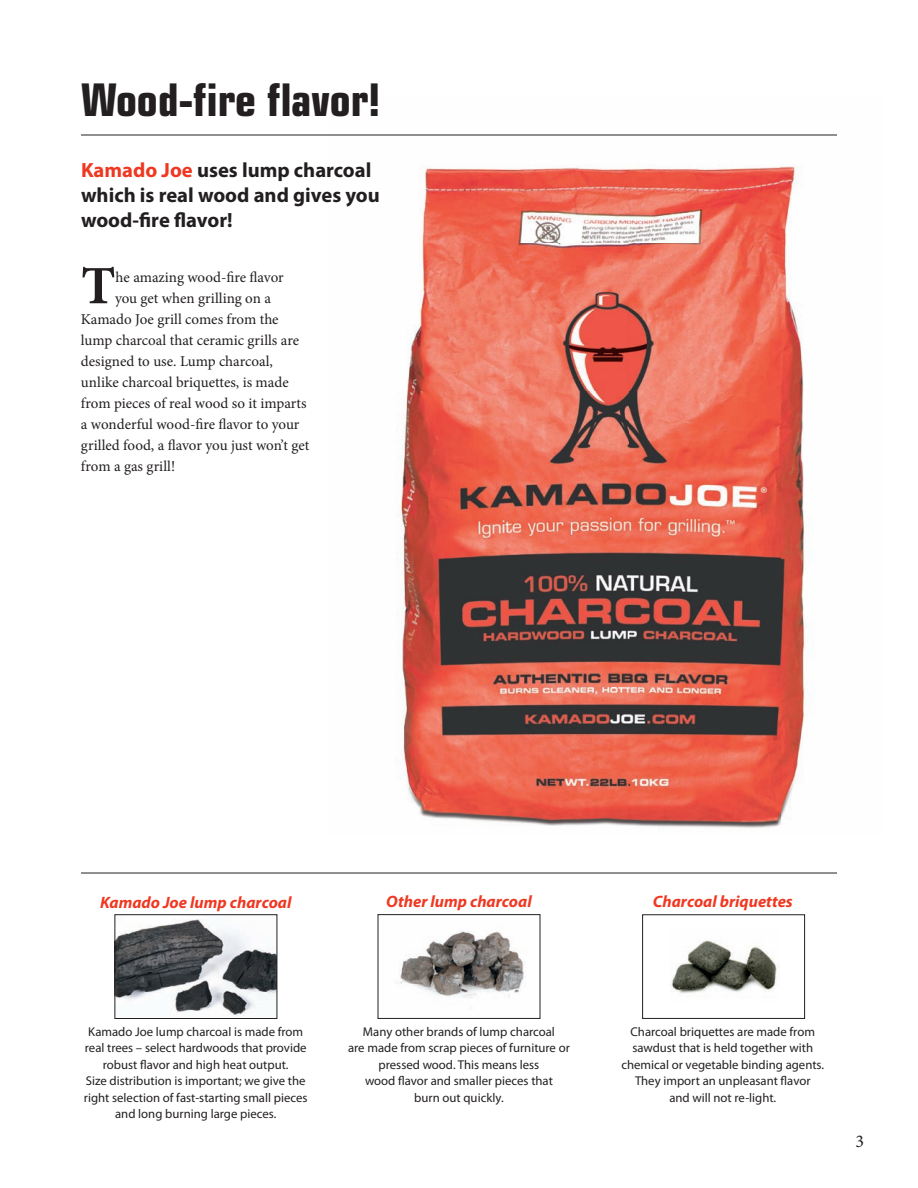
<style>
.page{position:relative;width:918px;height:1188px;background:#fff}
.page>*{position:absolute;margin:0;border:0;box-sizing:border-box;transform-origin:0 0}
.t1{font:700 54px "Minion Pro";color:#231f20}
.t2{font:700 condensed 45px "Eurostile";color:#231f20}
.t3{font:700 20.7px/24.8px "Myriad Pro";color:#231f20}
.t4{font:18px "Minion Pro";color:#231f20}
.t5{font:italic 700 16.5px "Myriad Pro";color:#ef3822}
.t6{font:15px "Minion Pro";color:#231f20}
.t7{font:12.75px/16.5px "Myriad Pro";color:#231f20;text-align:center}
.s1{color:#ef3822}
</style>
<div class="page">
<img style="left:328px;top:134px;width:509px;height:739px">
<img style="left:117px;top:919px;width:158px;height:97px">
<div style="left:115px;top:914px;width:162px;height:105px;border:1px solid #231f20"></div>
<hr style="left:81px;top:135px;width:756px;height:1px;background:#231f20">
<hr style="left:81px;top:873px;width:756px;height:1px;background:#231f20">
<img style="left:670px;top:940px;width:110px;height:54px">
<div style="left:642px;top:914px;width:163px;height:105px;border:1px solid #231f20"></div>
<img style="left:397px;top:931px;width:127px;height:67px">
<div style="left:378px;top:914px;width:162px;height:105px;border:1px solid #231f20"></div>
<h2 class="t2" style="left:81px;top:72px;width:301px">Wood-fire flavor!</h2>
<h3 class="t3" style="left:81px;top:157px;width:300px"><span class="s1">Kamado Joe</span> uses lump charcoal which is real wood and gives you wood-fire flavor!</h3>
<h1 class="t1" style="left:81px;top:248px;width:36px">T</h1>
<p class="t6" style="left:116px;top:267px;width:170px">he amazing wood-fire flavor</p>
<p class="t6" style="left:115px;top:288px;width:157px">you get when grilling on a</p>
<p class="t6" style="left:81px;top:309px;width:199px">Kamado Joe grill comes from the</p>
<p class="t6" style="left:81px;top:330px;width:220px">lump charcoal that ceramic grills are</p>
<p class="t6" style="left:81px;top:351px;width:193px">designed to use. Lump charcoal,</p>
<p class="t6" style="left:81px;top:372px;width:209px">unlike charcoal briquettes, is made</p>
<p class="t6" style="left:81px;top:393px;width:227px">from pieces of real wood so it imparts</p>
<p class="t6" style="left:81px;top:414px;width:220px">a wonderful wood-fire flavor to your</p>
<p class="t6" style="left:81px;top:435px;width:230px">grilled food, a flavor you just won’t get</p>
<p class="t6" style="left:81px;top:456px;width:96px">from a gas grill!</p>
<p class="t5" style="left:100px;top:891px;width:193px">Kamado Joe lump charcoal</p>
<p class="t5" style="left:386px;top:890px;width:147px">Other lump charcoal</p>
<p class="t5" style="left:653px;top:890px;width:142px">Charcoal briquettes</p>
<p class="t7" style="left:84px;top:1023px;width:225px">Kamado Joe lump charcoal is made from real trees – select hardwoods that provide robust flavor and high heat output.<br>Size distribution is important; we give the right selection of fast-starting small pieces and long burning large pieces.</p>
<p class="t7" style="left:348px;top:1023px;width:223px">Many other brands of lump charcoal<br>are made from scrap pieces of furniture or pressed wood. This means less<br>wood flavor and smaller pieces that<br>burn out quickly.</p>
<p class="t7" style="left:621px;top:1023px;width:204px">Charcoal briquettes are made from sawdust that is held together with chemical or vegetable binding agents.<br>They import an unpleasant flavor<br>and will not re-light.</p>
<h3 class="t4" style="left:855px;top:1129px;width:10px">3</h3>
</div>
